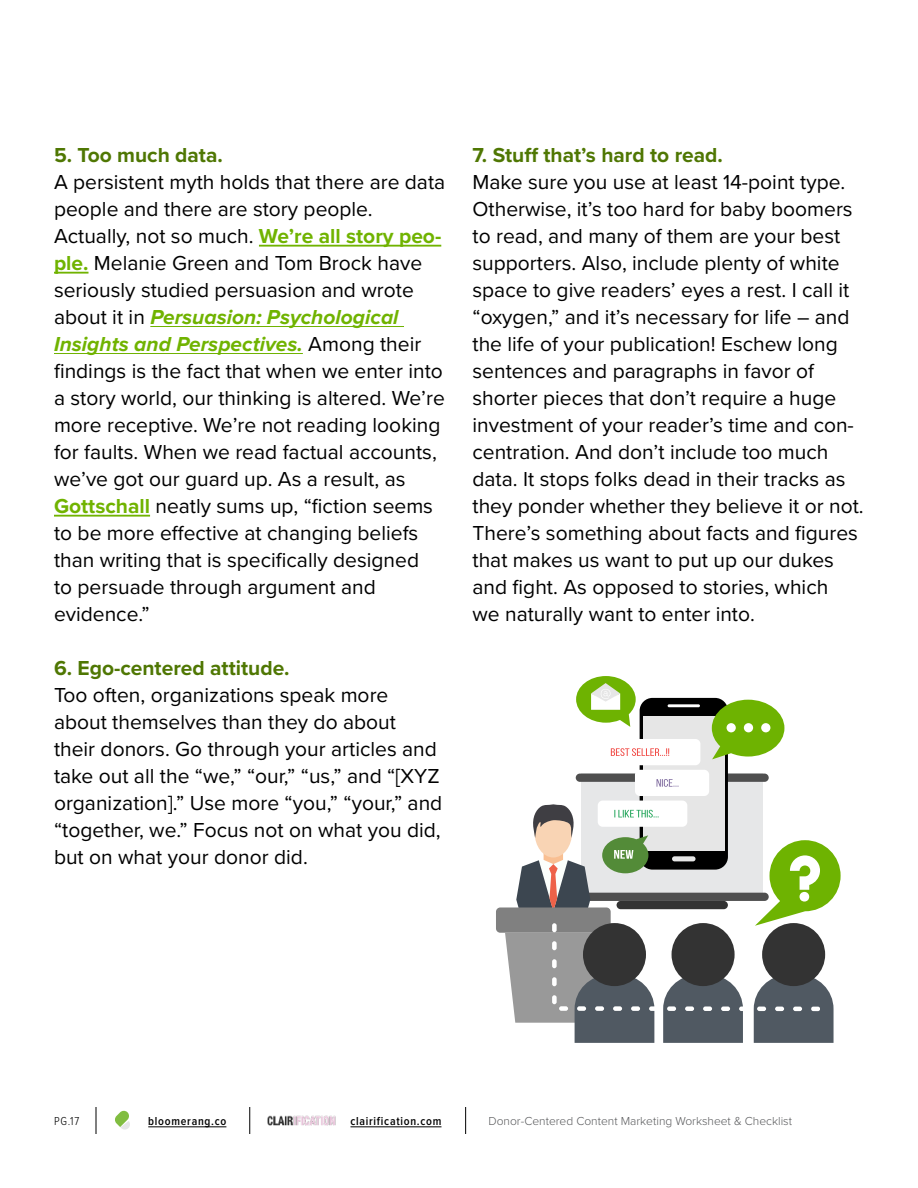
<style>
.page{position:relative;width:918px;height:1188px;background:#fff}
.page>*{position:absolute;margin:0;border:0;box-sizing:border-box;transform-origin:0 0}
.t1{font:21px/27px "Proxima Nova";color:#000}
.t2{font:700 21px "Proxima Nova";color:#4f7703}
.t3{font:300 12px "Proxima Nova";color:#58595b}
.t4{font:600 12px "Proxima Nova Cond";letter-spacing:.06em;color:#000}
.t5{font:300 12px "Proxima Nova Cond";color:#000}
.s1{font-weight:700;color:#70b300}
.s2{font-weight:700;font-style:italic;color:#70b300}
</style>
<div class="page">
<img style="left:267px;top:1116px;width:69px;height:9px">
<hr style="left:148px;top:1127px;width:78px;height:1px;background:#000">
<hr style="left:350px;top:1127px;width:91px;height:1px;background:#000">
<svg style="left:249px;top:1107px;width:1px;height:27px"></svg>
<svg style="left:465px;top:1107px;width:1px;height:27px"></svg>
<svg style="left:96px;top:1107px;width:1px;height:27px"></svg>
<svg style="left:115px;top:1110px;width:15px;height:20px"></svg>
<hr style="left:259px;top:245px;width:182px;height:2px;background:#70b300">
<hr style="left:54px;top:272px;width:35px;height:2px;background:#70b300">
<hr style="left:150px;top:326px;width:254px;height:1px;background:#70b300">
<hr style="left:54px;top:353px;width:249px;height:1px;background:#70b300">
<hr style="left:54px;top:515px;width:96px;height:2px;background:#70b300">
<div style="left:581px;top:774px;width:182px;height:123px;background:#e6e7e8"></div>
<div style="left:576px;top:774px;width:193px;height:8px;background:#4f4f4f;border-radius:4px"></div>
<div style="left:496px;top:907px;width:115px;height:26px;background:#808080;border-radius:4px"></div>
<div style="left:640px;top:698px;width:88px;height:172px;background:#000;border-radius:13px"></div>
<div style="left:643px;top:717px;width:81px;height:134px;background:#e6e6e6"></div>
<hr style="left:668px;top:704px;width:32px;height:3px;background:#fff">
<div style="left:590px;top:739px;width:110px;height:26px;background:#fff;border-radius:5px"></div>
<div style="left:635px;top:770px;width:74px;height:26px;background:#fff;border-radius:5px"></div>
<div style="left:598px;top:801px;width:89px;height:26px;background:#fff;border-radius:5px"></div>
<svg style="left:611px;top:748px;width:58px;height:8px"></svg>
<svg style="left:657px;top:779px;width:21px;height:8px"></svg>
<svg style="left:576px;top:676px;width:60px;height:51px"></svg>
<svg style="left:712px;top:700px;width:72px;height:59px"></svg>
<div style="left:761px;top:723px;width:9px;height:9px;background:#fff;border-radius:50%"></div>
<div style="left:744px;top:723px;width:9px;height:9px;background:#fff;border-radius:50%"></div>
<div style="left:727px;top:723px;width:9px;height:9px;background:#fff;border-radius:50%"></div>
<svg style="left:505px;top:804px;width:336px;height:239px"></svg>
<p class="t2" style="left:54px;top:139px;width:170px">5. Too much data.</p>
<p class="t1" style="left:54px;top:167px;width:393px">A persistent myth holds that there are data people and there are story people.<br>Actually, not so much. <span class="s1">We’re all story peo&shy;ple.</span> Melanie Green and Tom Brock have seriously studied persuasion and wrote about it in <span class="s2">Persuasion: Psychological Insights and Perspectives.</span> Among their findings is the fact that when we enter into a story world, our thinking is altered. We’re more receptive. We’re not reading looking for faults. When we read factual accounts, we’ve got our guard up. As a result, as <span class="s1">Gottschall</span> neatly sums up, “fiction seems to be more effective at changing beliefs than writing that is specifically designed<br>to persuade through argument and evidence.”</p>
<p class="t2" style="left:54px;top:652px;width:237px">6. Ego-centered attitude.</p>
<p class="t1" style="left:54px;top:680px;width:390px">Too often, organizations speak more about themselves than they do about their donors. Go through your articles and take out all the “we,” “our,” “us,” and “[XYZ organization].” Use more “you,” “your,” and “together, we.” Focus not on what you did, but on what your donor did.</p>
<p class="t2" style="left:473px;top:139px;width:252px">7. Stuff that’s hard to read.</p>
<p class="t1" style="left:473px;top:167px;width:393px">Make sure you use at least 14-point type.<br>Otherwise, it’s too hard for baby boomers to read, and many of them are your best supporters. Also, include plenty of white space to give readers’ eyes a rest. I call it “oxygen,” and it’s necessary for life – and the life of your publication! Eschew long sentences and paragraphs in favor of shorter pieces that don’t require a huge investment of your reader’s time and con&shy;centration. And don’t include too much data. It stops folks dead in their tracks as they ponder whether they believe it or not.<br>There’s something about facts and figures that makes us want to put up our dukes and fight. As opposed to stories, which<br>we naturally want to enter into.</p>
<p class="t5" style="left:54px;top:1116px;width:27px">PG.17</p>
<p class="t4" style="left:148px;top:1116px;width:80px">bloomerang.co</p>
<p class="t4" style="left:350px;top:1116px;width:92px">clairification.com</p>
<p class="t3" style="left:488px;top:1116px;width:305px">Donor-Centered Content Marketing Worksheet &amp; Checklist</p>
</div>
